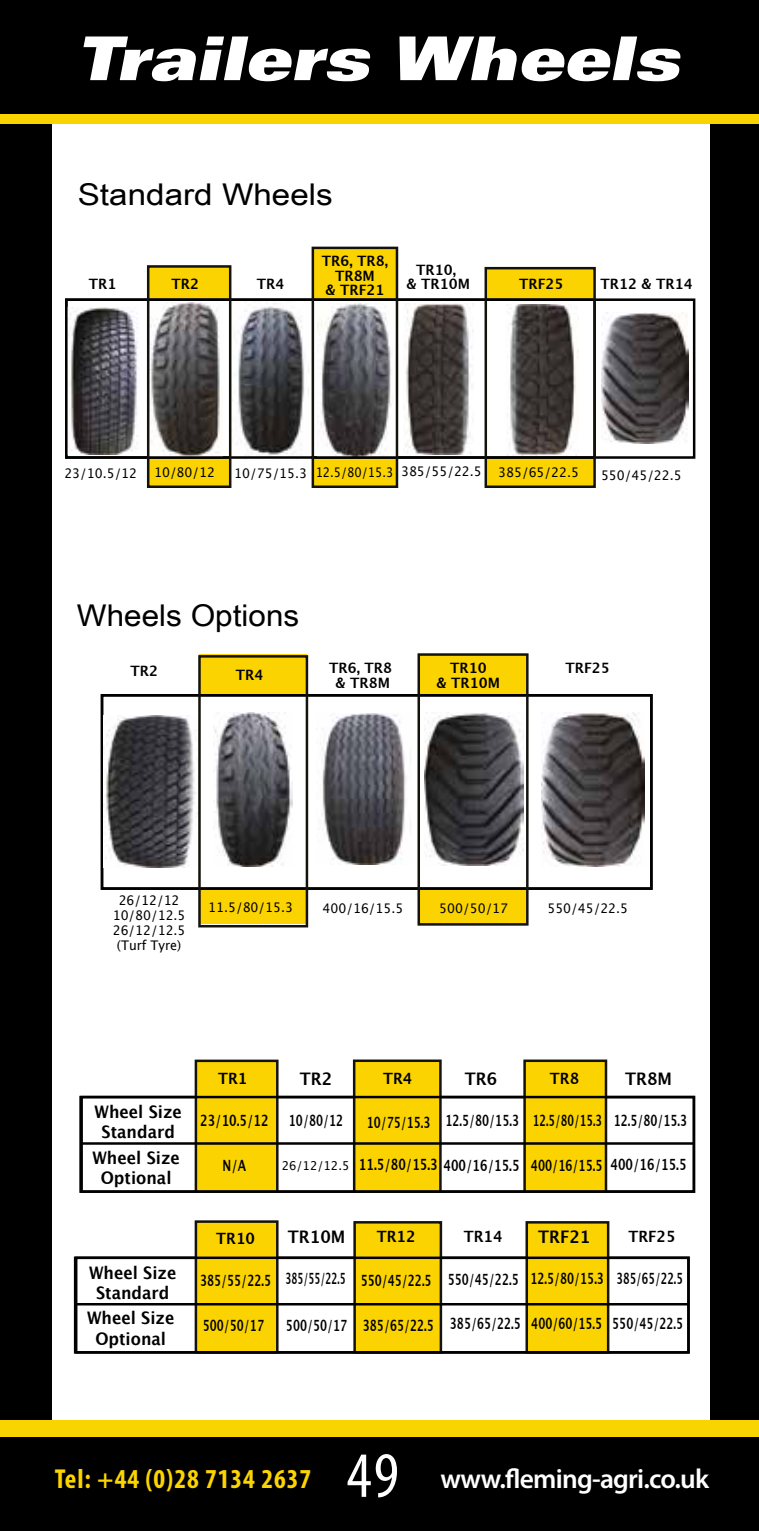
<style>
.page{position:relative;width:759px;height:1531px;background:#fff}
.page>*{position:absolute;margin:0;border:0;box-sizing:border-box;transform-origin:0 0}
.t1{font:condensed 65px "Myriad Pro";color:#fff}
.t2{font:60.5px "Univers LT Std X Black Ex Obl";color:#fff;scale:.9 1}
.t3{font:30px "Arial Narrow";color:#000;scale:1.35 1}
.t4{font:30px "Arial Narrow";color:#000;scale:1.28 1}
.t5{font:600 27.5px "Myriad Pro";letter-spacing:-.03em;color:#fff}
.t6{font:700 condensed 27.5px "Myriad Pro";letter-spacing:.035em;color:#fbd401}
.t7{font:700 17.25px/20px "Lucida Grande";color:#000;text-align:center;scale:.93 1}
.t8{font:700 15.5px "Lucida Grande";color:#000;scale:.69 1}
.t9{font:700 15.5px "Lucida Grande";color:#000;scale:.74 1}
.t10{font:700 15.5px "Lucida Grande";color:#000;scale:.93 1}
.t11{font:700 15.5px "Lucida Grande";color:#000;scale:.64 1}
.t12{font:700 14.25px/14.2px "Lucida Grande";color:#000;text-align:center;scale:.95 1}
.t13{font:13.25px/15px "Lucida Grande";color:#000;text-align:center;scale:.95 1}
.t14{font:13.25px "Lucida Grande";color:#000;scale:.87 1}
.s1{font-weight:400;font-size:12.25px}
</style>
<div class="page">
<div style="left:0;top:0;width:758px;height:1531px;background:#000"></div>
<div style="left:52px;top:123px;width:657px;height:1299px;background:#fff"></div>
<div style="left:0;top:1420px;width:758px;height:16px;background:#fad400"></div>
<img style="left:601px;top:313px;width:87px;height:130px">
<div style="left:0;top:115px;width:758px;height:9px;background:#fad400"></div>
<div style="left:313px;top:248px;width:84px;height:239px;background:#fbd300"></div>
<div style="left:485px;top:268px;width:109px;height:219px;background:#fbd300"></div>
<div style="left:148px;top:266px;width:82px;height:221px;background:#fbd300"></div>
<div style="left:66px;top:300px;width:528px;height:157px;background:#fff"></div>
<img style="left:231px;top:302px;width:74px;height:163px">
<img style="left:150px;top:303px;width:70px;height:153px">
<img style="left:317px;top:303px;width:74px;height:153px">
<img style="left:68px;top:307px;width:70px;height:147px">
<img style="left:403px;top:304px;width:70px;height:151px">
<div style="left:524px;top:1061px;width:81px;height:130px;background:#fbd300"></div>
<div style="left:523px;top:1059px;width:84px;height:134px;border:2px solid #13120d"></div>
<div style="left:196px;top:1061px;width:81px;height:130px;background:#fbd300"></div>
<div style="left:194px;top:1059px;width:84px;height:134px;border:2px solid #13120d"></div>
<div style="left:354px;top:1061px;width:86px;height:130px;background:#fbd300"></div>
<div style="left:353px;top:1059px;width:88px;height:134px;border:2px solid #13120d"></div>
<hr style="left:81px;top:1142px;width:612px;height:3px;background:#000">
<div style="left:80px;top:1096px;width:615px;height:97px;border:2px solid #000"></div>
<div style="left:65px;top:298px;width:630px;height:161px;border:2px solid #000"></div>
<div style="left:311px;top:247px;width:87px;height:241px;border:2px solid #13120d"></div>
<div style="left:484px;top:267px;width:111px;height:221px;border:2px solid #13120d"></div>
<div style="left:147px;top:265px;width:84px;height:223px;border:2px solid #13120d"></div>
<div style="left:418px;top:654px;width:109px;height:270px;background:#fbd300"></div>
<div style="left:199px;top:654px;width:108px;height:270px;background:#fbd300"></div>
<div style="left:102px;top:695px;width:549px;height:193px;background:#fff"></div>
<div style="left:101px;top:694px;width:551px;height:196px;border:2px solid #000"></div>
<img style="left:213px;top:712px;width:79px;height:154px">
<img style="left:322px;top:713px;width:84px;height:152px">
<img style="left:424px;top:712px;width:99px;height:153px">
<img style="left:103px;top:715px;width:95px;height:152px">
<img style="left:541px;top:713px;width:103px;height:153px">
<div style="left:417px;top:653px;width:111px;height:272px;border:2px solid #13120d"></div>
<div style="left:198px;top:655px;width:110px;height:272px;border:2px solid #13120d"></div>
<div style="left:526px;top:1222px;width:82px;height:130px;background:#fbd300"></div>
<div style="left:525px;top:1221px;width:84px;height:132px;border:2px solid #13120d"></div>
<div style="left:196px;top:1221px;width:81px;height:131px;background:#fbd300"></div>
<div style="left:194px;top:1220px;width:84px;height:133px;border:2px solid #13120d"></div>
<div style="left:354px;top:1222px;width:86px;height:130px;background:#fbd300"></div>
<div style="left:353px;top:1221px;width:89px;height:132px;border:2px solid #13120d"></div>
<hr style="left:75px;top:1303px;width:613px;height:2px;background:#000">
<div style="left:75px;top:1256px;width:614px;height:97px;border:2px solid #000"></div>
<img style="left:507px;top:304px;width:71px;height:152px">
<h2 class="t2" style="left:76px;top:23px;width:672px">Trailers Wheels</h2>
<h3 class="t3" style="left:78px;top:177px;width:190px">Standard Wheels</h3>
<p class="t12" style="left:89px;top:276px;width:31px">TR1</p>
<p class="t12" style="left:171px;top:276px;width:31px">TR2</p>
<p class="t12" style="left:256px;top:276px;width:31px">TR4</p>
<p class="t12" style="left:321px;top:254px;width:71px">TR6, TR8,<br>TR8M<br>&amp; TRF21</p>
<p class="t12" style="left:406px;top:263px;width:68px">TR10,<br>&amp; TR10M</p>
<p class="t12" style="left:519px;top:276px;width:48px">TRF25</p>
<p class="t12" style="left:600px;top:276px;width:98px">TR12 &amp; TR14</p>
<p class="t13" style="left:64px;top:466px;width:78px">23/10.5/12</p>
<p class="t13" style="left:154px;top:465px;width:66px">10/80/12</p>
<p class="t14" style="left:315px;top:464px;width:192px">12.5/80/15.3 385/55/22.5</p>
<p class="t13" style="left:234px;top:466px;width:78px">10/75/15.3</p>
<p class="t13" style="left:498px;top:465px;width:86px">385/65/22.5</p>
<p class="t13" style="left:600px;top:467px;width:86px">550/45/22.5</p>
<h3 class="t4" style="left:77px;top:597px;width:175px">Wheels Options</h3>
<p class="t12" style="left:130px;top:663px;width:31px">TR2</p>
<p class="t12" style="left:565px;top:661px;width:48px">TRF25</p>
<p class="t12" style="left:235px;top:667px;width:31px">TR4</p>
<p class="t12" style="left:329px;top:661px;width:68px">TR6, TR8 &amp; TR8M</p>
<p class="t12" style="left:436px;top:661px;width:68px">TR10<br>&amp; TR10M</p>
<p class="t13" style="left:113px;top:892px;width:78px">26/12/12<br>10/80/12.5<br>26/12/12.5 (Turf Tyre)</p>
<p class="t13" style="left:208px;top:900px;width:91px">11.5/80/15.3</p>
<p class="t13" style="left:322px;top:901px;width:86px">400/16/15.5</p>
<p class="t13" style="left:439px;top:901px;width:74px">500/50/17</p>
<p class="t13" style="left:547px;top:901px;width:86px">550/45/22.5</p>
<p class="t7" style="left:94px;top:1102px;width:95px">Wheel Size<br>Standard</p>
<p class="t7" style="left:92px;top:1147px;width:95px">Wheel Size<br>Optional</p>
<p class="t7" style="left:89px;top:1262px;width:95px">Wheel Size<br>Standard</p>
<p class="t7" style="left:87px;top:1308px;width:95px">Wheel Size<br>Optional</p>
<p class="t10" style="left:218px;top:1069px;width:33px">TR1</p>
<p class="t7" style="left:299px;top:1068px;width:37px">TR2</p>
<p class="t10" style="left:383px;top:1069px;width:33px">TR4</p>
<p class="t7" style="left:464px;top:1068px;width:37px">TR6</p>
<p class="t10" style="left:549px;top:1069px;width:33px">TR8</p>
<p class="t9" style="left:200px;top:1111px;width:94px">23/10.5/12</p>
<p class="t8" style="left:289px;top:1111px;width:80px">10/80/12</p>
<p class="t8" style="left:366px;top:1111px;width:342px">10/75/15.3 12.5/80/15.3 12.5/80/15.3</p>
<p class="t9" style="left:222px;top:1155px;width:33px">N/A</p>
<p class="t9" style="left:281px;top:1155px;width:435px"><span class="s1">26/12/12.5</span> 11.5/80/15.3 400/16/15.5 400/16/15.5</p>
<p class="t7" style="left:624px;top:1068px;width:52px">TR8M</p>
<p class="t8" style="left:613px;top:1111px;width:108px">12.5/80/15.3</p>
<p class="t9" style="left:610px;top:1155px;width:104px">400/16/15.5</p>
<p class="t10" style="left:216px;top:1229px;width:43px">TR10</p>
<p class="t7" style="left:287px;top:1227px;width:64px">TR10M</p>
<p class="t10" style="left:376px;top:1227px;width:43px">TR12</p>
<p class="t7" style="left:538px;top:1227px;width:58px">TRF21</p>
<p class="t10" style="left:628px;top:1227px;width:52px">TRF25</p>
<p class="t8" style="left:200px;top:1270px;width:212px">385/55/22.5 385/55/22.5</p>
<p class="t8" style="left:363px;top:1316px;width:104px">385/65/22.5</p>
<p class="t10" style="left:463px;top:1227px;width:43px">TR14</p>
<p class="t11" style="left:616px;top:1269px;width:105px">385/65/22.5</p>
<p class="t8" style="left:360px;top:1271px;width:104px">550/45/22.5</p>
<p class="t8" style="left:530px;top:1269px;width:108px">12.5/80/15.3</p>
<p class="t8" style="left:447px;top:1270px;width:104px">550/45/22.5</p>
<p class="t8" style="left:450px;top:1314px;width:104px">385/65/22.5</p>
<p class="t8" style="left:286px;top:1316px;width:90px">500/50/17</p>
<p class="t8" style="left:531px;top:1314px;width:221px">400/60/15.5 550/45/22.5</p>
<p class="t8" style="left:203px;top:1316px;width:90px">500/50/17</p>
<h3 class="t6" style="left:55px;top:1461px;width:258px">Tel: +44 (0)28 7134 2637</h3>
<h1 class="t1" style="left:346px;top:1436px;width:54px">49</h1>
<h3 class="t5" style="left:440px;top:1461px;width:270px">www.fleming-agri.co.uk</h3>
</div>
